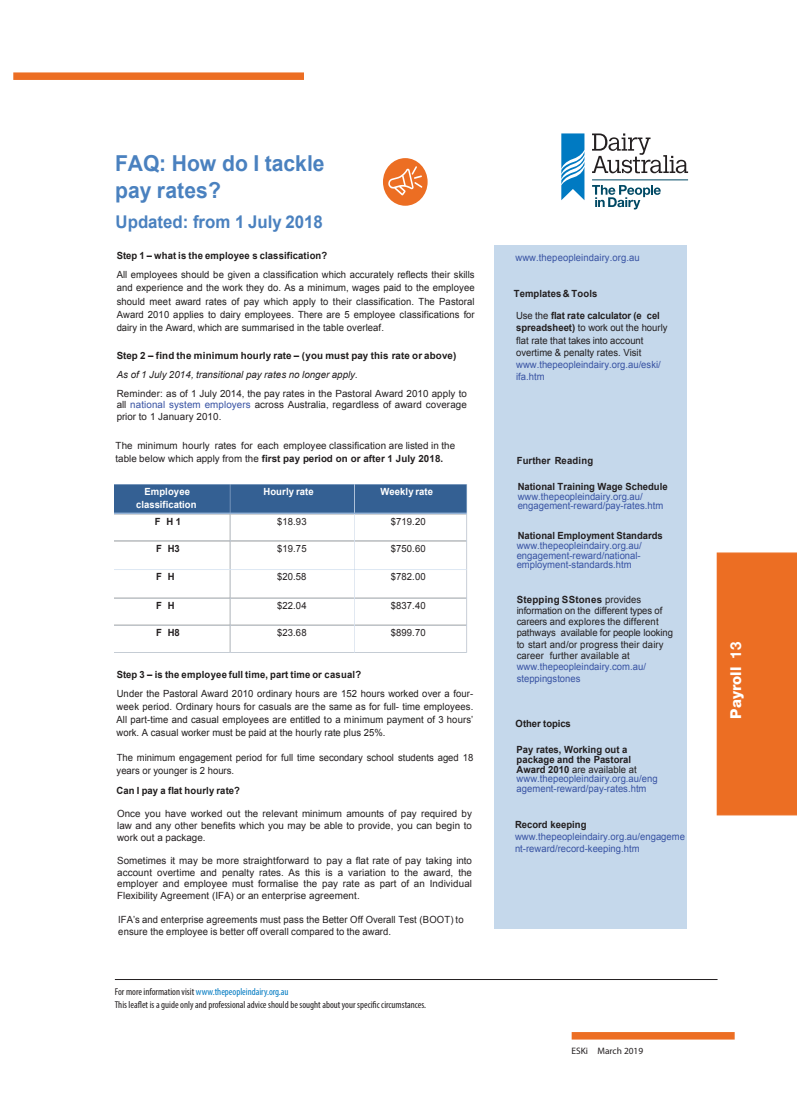
<style>
.page{position:relative;width:797px;height:1105px;background:#fff}
.page>*{position:absolute;margin:0;border:0;box-sizing:border-box;transform-origin:0 0}
.t1{font:700 22px/26.4px "Arial";color:#4a81bf;scale:.96 1}
.t2{font:700 17.5px "Arial";color:#4a81bf;scale:.96 1}
.t3{font:800 15px "Helvetica Neue LT Std";color:#fff}
.t4{font:condensed 10px/12.5px "Myriad Pro";color:#231f20}
.t5{font:9.88px/11.8px "Arial";letter-spacing:.005em;color:#231f20;text-align:justify}
.t6{font:9.88px/13.2px "Arial";letter-spacing:.005em;color:#201d1d;text-align:justify;scale:.96 1}
.t7{font:9.88px/11.2px "Arial";letter-spacing:.005em;color:#231f20;scale:.96 1}
.t8{font:9.88px/9.6px "Arial";color:#3853a3;scale:.96 1}
.t9{font:700 9.88px "Arial";color:#231f20;scale:.96 1}
.t10{font:700 9.88px "Arial";letter-spacing:.015em;color:#201d1d;scale:.96 1}
.t11{font:700 9.88px "Arial";letter-spacing:.015em;color:#201d1d}
.t12{font:italic 9.88px "Arial";color:#231f20}
.t13{font:700 9.88px/13.2px "Arial";letter-spacing:.01em;color:#fff;text-align:center;scale:.96 1}
.t14{font:700 9.88px "Arial";letter-spacing:-.005em;color:#201d1d;scale:.96 1}
.t15{font:9.38px "Myriad Pro";color:#231f20}
.s1{color:#3853a3}
.s2{font-weight:700}
.s3{color:#007ac2}
.s4{font-weight:700;color:#231f20}
.s5{color:#231f20}
.s6{font-family:"Helvetica Neue";font-weight:700}
</style>
<div class="page">
<div style="left:13px;top:72px;width:291px;height:8px;background:#ec6e23"></div>
<div style="left:571px;top:1032px;width:163px;height:7px;background:#ec6e23"></div>
<div style="left:716px;top:552px;width:81px;height:263px;background:#ec6e23"></div>
<hr style="left:115px;top:979px;width:602px;height:1px;background:#231f20">
<div style="left:494px;top:245px;width:192px;height:684px;background:#c5d8eb"></div>
<img style="left:115px;top:484px;width:352px;height:169px">
<div style="left:383px;top:158px;width:44px;height:48px;background:#ec6e23;border-radius:50%"></div>
<svg style="left:388px;top:166px;width:34px;height:29px"></svg>
<svg style="left:561px;top:133px;width:23px;height:67px"></svg>
<svg style="left:592px;top:133px;width:96px;height:40px"></svg>
<hr style="left:592px;top:180px;width:96px;height:1px;background:#004964">
<svg style="left:592px;top:185px;width:69px;height:24px"></svg>
<h1 class="t1" style="left:115px;top:151px;width:220px">FAQ: How do I tackle pay rates?</h1>
<h2 class="t2" style="left:116px;top:210px;width:217px">Updated: from 1 July 2018</h2>
<p class="t10" style="left:117px;top:249px;width:221px">Step 1 – what is the employee’s classification?</p>
<p class="t6" style="left:117px;top:268px;width:374px">All employees should be given a classification which accurately reflects their skills and experience and the work they do. As a minimum, wages paid to the employee should meet award rates of pay which apply to their classification. The Pastoral Award 2010 applies to dairy employees. There are 5 employee classifications for dairy in the Award, which are summarised in the table overleaf.</p>
<p class="t11" style="left:117px;top:348px;width:341px">Step 2 – find the minimum hourly rate – (you must pay this rate or above)</p>
<p class="t12" style="left:117px;top:368px;width:243px">As of 1 July 2014, transitional pay rates no longer apply.</p>
<p class="t5" style="left:117px;top:388px;width:352px;line-height:11.2px">Reminder: as of 1 July 2014, the pay rates in the Pastoral Award 2010 apply to all <span class="s1">national system employers</span> across Australia, regardless of award coverage prior to 1 January 2010.</p>
<p class="t5" style="left:116px;top:438px;width:341px;line-height:13.1px">The minimum hourly rates for each employee classification are listed in the table below which apply from the <span class="s2">first pay period on or after 1 July 2018.</span></p>
<p class="t13" style="left:136px;top:485px;width:64px">Employee classification</p>
<p class="t13" style="left:263px;top:485px;width:54px">Hourly rate</p>
<p class="t13" style="left:380px;top:485px;width:56px">Weekly rate</p>
<p class="t9" style="left:155px;top:514px;width:29px">FLH 1</p>
<p class="t7" style="left:277px;top:515px;width:32px">$18.93</p>
<p class="t7" style="left:391px;top:515px;width:38px">$719.20</p>
<p class="t9" style="left:156px;top:541px;width:26px">FLH3</p>
<p class="t7" style="left:277px;top:543px;width:32px">$19.75</p>
<p class="t7" style="left:391px;top:543px;width:38px">$750.60</p>
<p class="t9" style="left:156px;top:570px;width:26px">FLH5</p>
<p class="t7" style="left:277px;top:571px;width:32px">$20.58</p>
<p class="t7" style="left:391px;top:571px;width:38px">$782.00</p>
<p class="t9" style="left:156px;top:599px;width:26px">FLH7</p>
<p class="t7" style="left:277px;top:600px;width:32px">$22.04</p>
<p class="t7" style="left:391px;top:600px;width:38px">$837.40</p>
<p class="t9" style="left:156px;top:626px;width:26px">FLH8</p>
<p class="t7" style="left:277px;top:627px;width:32px">$23.68</p>
<p class="t7" style="left:391px;top:627px;width:38px">$899.70</p>
<p class="t10" style="left:117px;top:667px;width:256px">Step 3 – is the employee full time, part time or casual?</p>
<p class="t6" style="left:117px;top:687px;width:373px;line-height:12.8px">Under the Pastoral Award 2010 ordinary hours are 152 hours worked over a four&shy;week period. Ordinary hours for casuals are the same as for full- time employees.<br>All part-time and casual employees are entitled to a minimum payment of 3 hours’ work. A casual worker must be paid at the hourly rate plus 25%.</p>
<p class="t7" style="left:117px;top:751px;width:373px;line-height:12.8px">The minimum engagement period for full time secondary school students aged 18 years or younger is 2 hours.</p>
<p class="t10" style="left:116px;top:784px;width:130px">Can I pay a flat hourly rate?</p>
<p class="t5" style="left:117px;top:808px;width:356px">Once you have worked out the relevant minimum amounts of pay required by law and any other benefits which you may be able to provide, you can begin to work out a package.</p>
<p class="t5" style="left:117px;top:855px;width:356px">Sometimes it may be more straightforward to pay a flat rate of pay taking into account overtime and penalty rates. As this is a variation to the award, the employer and employee must formalise the pay rate as part of an Individual Flexibility Agreement (IFA) or an enterprise agreement.</p>
<p class="t7" style="left:118px;top:914px;width:361px;line-height:11.6px">IFA’s and enterprise agreements must pass the Better Off Overall Test (BOOT) to ensure the employee is better off overall compared to the award.</p>
<p class="t4" style="left:115px;top:985px;width:313px">For more information visit <span class="s3">www.thepeopleindairy.org.au<br></span>This leaflet is a guide only and professional advice should be sought about your specific circumstances.</p>
<p class="t8" style="left:515px;top:253px;width:131px">www.thepeopleindairy.org.au</p>
<p class="t9" style="left:514px;top:287px;width:89px">Templates &amp; Tools</p>
<p class="t7" style="left:516px;top:309px;width:159px;line-height:12.2px">Use the <span class="s2">flat rate calculator (excel spreadsheet)</span> to work out the hourly flat rate that takes into account overtime &amp; penalty rates. Visit</p>
<p class="t8" style="left:516px;top:359px;width:152px;line-height:12.2px">www.thepeopleindairy.org.au/eski/ ifa.htm</p>
<p class="t9" style="left:517px;top:453px;width:81px">Further Reading</p>
<p class="t9" style="left:517px;top:479px;width:158px">National Training Wage Schedule</p>
<p class="t8" style="left:517px;top:491px;width:153px">www.thepeopleindairy.org.au/ engagement-reward/pay-rates.htm</p>
<p class="t9" style="left:517px;top:529px;width:153px">National Employment Standards</p>
<p class="t8" style="left:516px;top:541px;width:132px;text-align:justify">www.thepeopleindairy.org.au/ engagement-reward/national&shy;employment-standards.htm</p>
<p class="t7" style="left:516px;top:593px;width:164px"><span class="s2">Stepping SStones</span> provides information on the different types of careers and explores the different pathways available for people looking to start and/or progress their dairy career further available at</p>
<p class="t8" style="left:516px;top:661px;width:136px;line-height:11.2px">www.thepeopleindairy.com.au/ steppingstones</p>
<p class="t14" style="left:515px;top:717px;width:59px">Other topics</p>
<p class="t8" style="left:516px;top:745px;width:148px"><span class="s4">Pay rates, Working out a package and the Pastoral<br>Award 2010</span> <span class="s5">are available at </span>www.thepeopleindairy.org.au/eng agement-reward/pay-rates.htm</p>
<p class="t9" style="left:515px;top:817px;width:76px">Record keeping</p>
<p class="t8" style="left:515px;top:830px;width:179px;line-height:12.1px">www.thepeopleindairy.org.au/engageme nt-reward/record-keeping.htm</p>
<p class="t15" style="left:571px;top:1045px;width:73px">ESKi March 2019</p>
<h3 class="t3" style="left:727px;top:718px;width:78px;rotate:-90deg">Payroll <span class="s6">13</span></h3>
</div>
